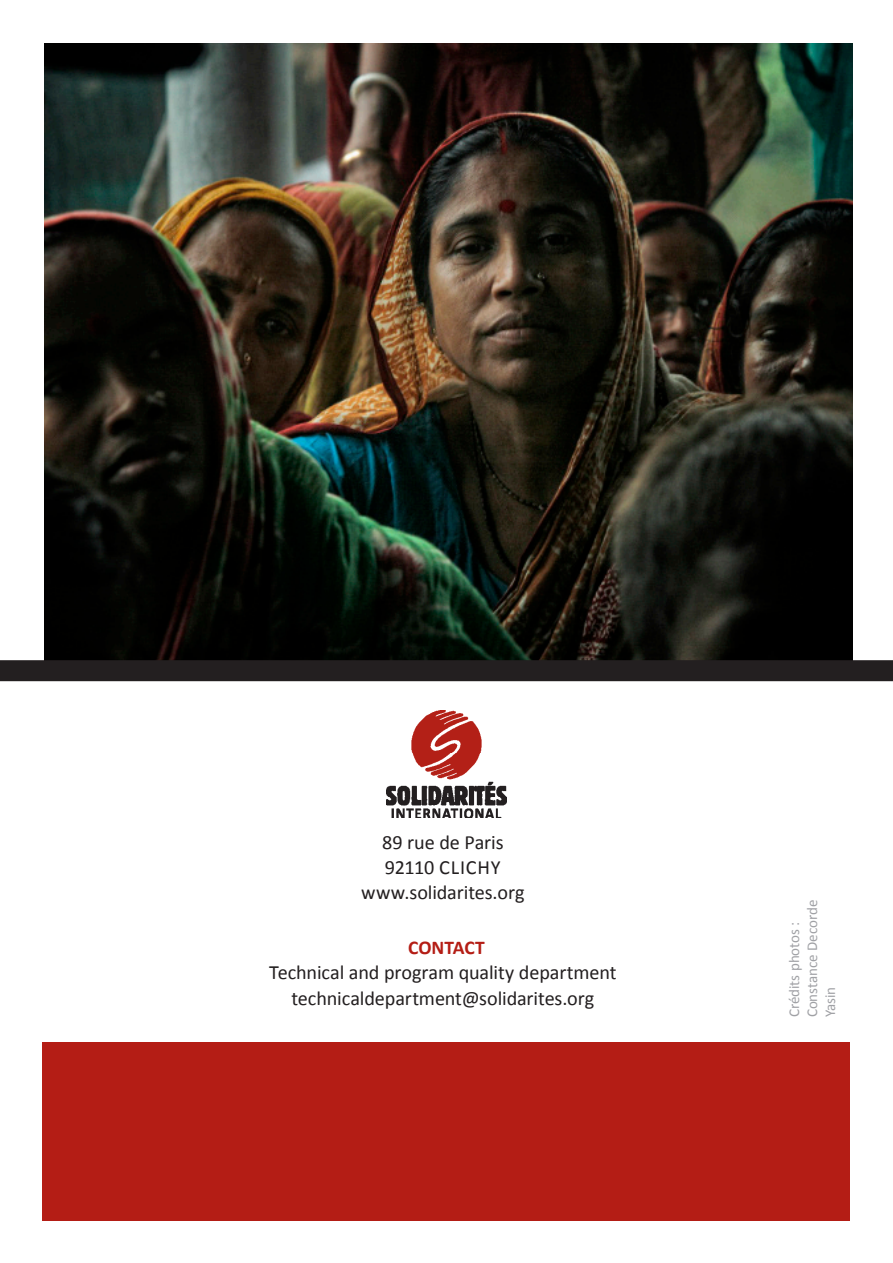
<style>
.page{position:relative;width:893px;height:1263px;background:#fff}
.page>*{position:absolute;margin:0;border:0;box-sizing:border-box;transform-origin:0 0}
.t1{font:20.25px "Calibri";letter-spacing:-.005em;color:#231f20}
.t2{font:20.25px "Calibri";letter-spacing:.035em;color:#231f20}
.t3{font:700 19.5px "Calibri";color:#b41d15}
.t4{font:15px/18px "Calibri";color:#a0a1a5}
</style>
<div class="page">
<img style="left:44px;top:44px;width:808px;height:616px">
<div style="left:0;top:660px;width:893px;height:21px;background:#231f20"></div>
<img style="left:386px;top:710px;width:120px;height:107px">
<div style="left:43px;top:1042px;width:807px;height:178px;background:#b41d15"></div>
<p class="t1" style="left:382px;top:829px;width:123px">89 rue de Paris</p>
<p class="t2" style="left:385px;top:854px;width:117px">92110 CLICHY</p>
<p class="t1" style="left:361px;top:879px;width:165px">www.solidarites.org</p>
<p class="t3" style="left:408px;top:935px;width:78px">CONTACT</p>
<p class="t1" style="left:269px;top:960px;width:349px">Technical and program quality department</p>
<p class="t1" style="left:291px;top:985px;width:304px">technicaldepartment@solidarites.org</p>
<p class="t4" style="left:785px;top:1017px;width:119px;rotate:-90deg">Crédits photos :<br>Constance Decorde</p>
<p class="t4" style="left:821px;top:1017px;width:32px;rotate:-90deg">Yasin</p>
</div>
